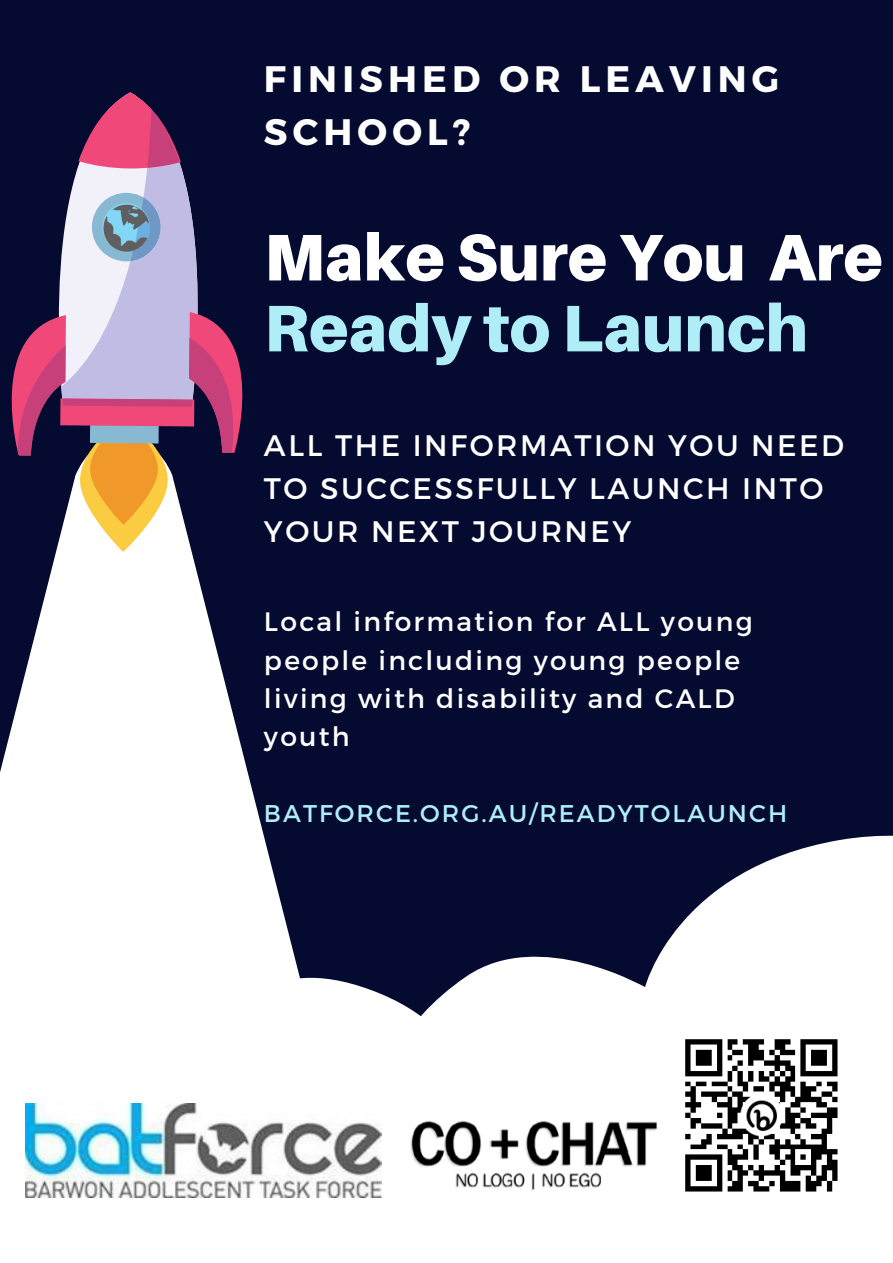
<style>
.page{position:relative;width:893px;height:1263px;background:#050a30}
.page>*{position:absolute;margin:0;border:0;box-sizing:border-box;transform-origin:0 0}
.t1{font:900 65.93px "Aileron";color:#fff}
.t2{font:900 65.93px "Aileron";color:#afedf7}
.t3{font:700 36.83px/52.9px "Montserrat";letter-spacing:.14em;color:#fff}
.t4{font:29.62px/42.8px "Montserrat";letter-spacing:.085em;color:#fff}
.t5{font:26.62px/38.2px "Montserrat";letter-spacing:.085em;color:#fff}
.t6{font:24.22px "Montserrat";letter-spacing:.085em;color:#afedf7}
</style>
<div class="page">
<svg style="left:0;top:558px;width:258px;height:373px;fill:#fff"></svg>
<svg style="left:130px;top:812px;width:763px;height:451px;fill:#fff"></svg>
<svg style="left:0;top:931px;width:576px;height:332px;background:#e6e7ea"></svg>
<img style="left:26px;top:1103px;width:356px;height:95px">
<svg style="left:59px;top:200px;width:139px;height:80px;background:#b5b4d0"></svg>
<svg style="left:61px;top:92px;width:128px;height:172px"></svg>
<svg style="left:11px;top:280px;width:232px;height:278px"></svg>
<img style="left:102px;top:205px;width:48px;height:47px">
<img style="left:664px;top:1018px;width:194px;height:193px">
<img style="left:405px;top:1106px;width:259px;height:92px">
<h2 class="t3" style="left:264px;top:51px;width:517px">FINISHED OR LEAVING<br>SCHOOL?</h2>
<h1 class="t1" style="left:264px;top:216px;width:620px">Make Sure You Are</h1>
<h1 class="t2" style="left:264px;top:287px;width:545px">Ready to Launch</h1>
<p class="t4" style="left:264px;top:423px;width:581px">ALL THE INFORMATION YOU NEED<br>TO SUCCESSFULLY LAUNCH INTO<br>YOUR NEXT JOURNEY</p>
<p class="t5" style="left:264px;top:601px;width:490px">Local information for ALL young people including young people living with disability and CALD youth</p>
<p class="t6" style="left:264px;top:797px;width:525px">BATFORCE.ORG.AU/READYTOLAUNCH</p>
</div>
